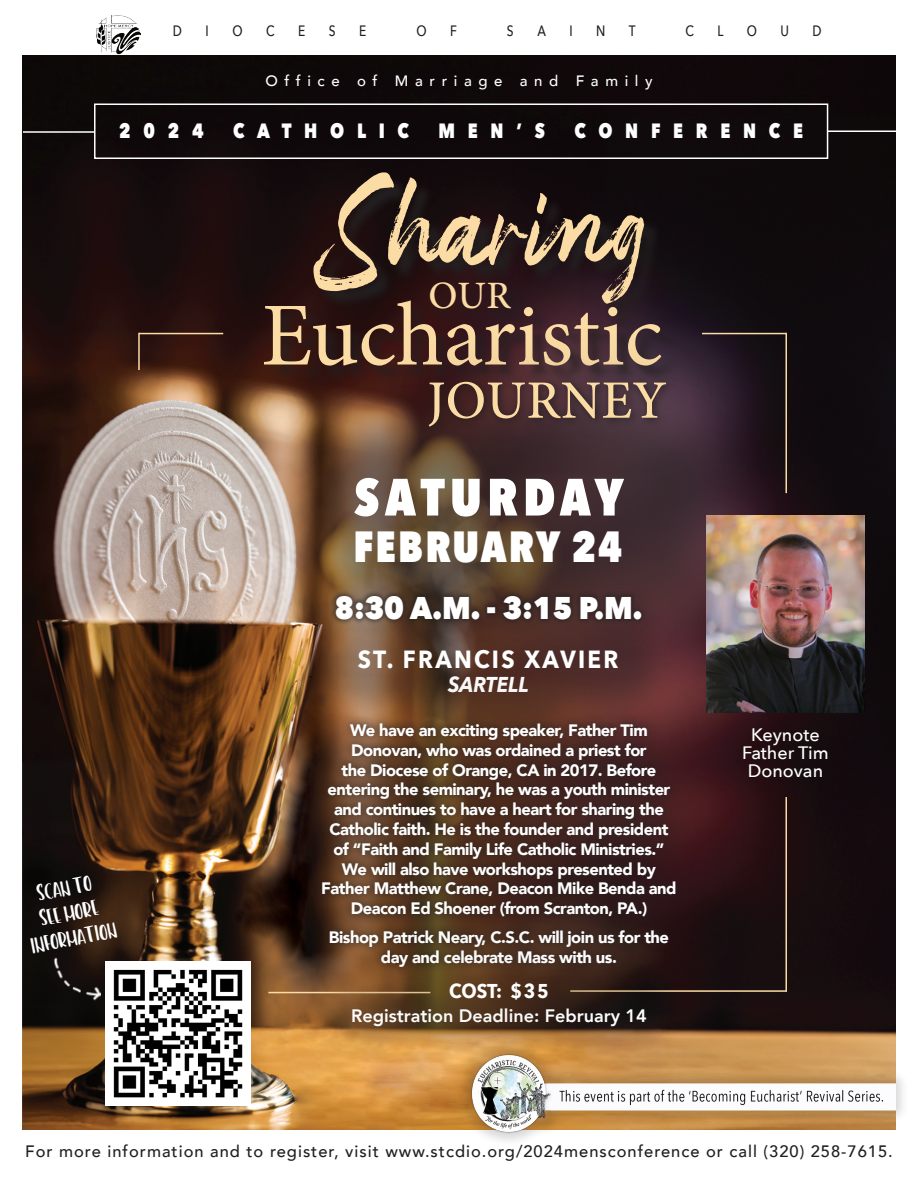
<style>
.page{position:relative;width:918px;height:1188px;background:#fff}
.page>*{position:absolute;margin:0;border:0;box-sizing:border-box;transform-origin:0 0}
.t1{font:90.45px "Space Outside";color:#fcdca5}
.t2{font:90px "Minion Pro";letter-spacing:-.005em;color:#fcdca5}
.t3{font:500 54px "Minion Pro";letter-spacing:.005em;color:#fcdca5}
.t4{font:800 51.9px "Avenir Next Condensed";letter-spacing:.11em;color:#fff}
.t5{font:800 43.5px "Avenir Next Condensed";letter-spacing:.05em;color:#fff}
.t6{font:500 38.7px "Minion Pro";color:#fcdca5}
.t7{font:800 31.35px "Avenir Next";color:#fff;scale:.91 1}
.t8{font:700 24.75px "Avenir Next";letter-spacing:.1em;color:#fff;scale:.91 1}
.t9{font:italic 700 21.45px "Avenir Next";color:#fff;scale:.91 1}
.t10{font:21px "Amastery Hand";color:#fff;scale:1.11 1}
.t11{font:800 20.7px "Avenir Next";letter-spacing:.77em;color:#fff;scale:.8 1}
.t12{font:700 19.95px "Avenir Next";letter-spacing:-.005em;color:#fff;scale:.9 1}
.t13{font:800 18px "Avenir";color:#fff}
.t14{font:500 18px/18px "Avenir Next";color:#fff;text-align:center}
.t15{font:900 16.5px/19.8px "Avenir";letter-spacing:-.03em;color:#fff;text-align:center}
.t16{font:500 16.5px "Avenir";letter-spacing:.06em;color:#231f20}
.t17{font:500 15px "Avenir";letter-spacing:.44em;color:#fff}
.t18{font:500 15px "Avenir Next";color:#231f20;scale:.8 1}
.s1{font-size:107.55px}
</style>
<div class="page">
<img style="left:23px;top:56px;width:872px;height:1073px">
<img style="left:707px;top:515px;width:157px;height:197px">
<div style="left:94px;top:104px;width:734px;height:55px;border:2px solid #fff"></div>
<hr style="left:23px;top:131px;width:71px;height:2px;background:#fff">
<hr style="left:827px;top:130px;width:71px;height:2px;background:#fff">
<hr style="left:702px;top:333px;width:84px;height:1px;background:#fcdca5">
<hr style="left:785px;top:333px;width:2px;height:160px;background:#fcdca5">
<hr style="left:139px;top:333px;width:84px;height:1px;background:#fcdca5">
<hr style="left:138px;top:333px;width:2px;height:37px;background:#fcdca5">
<div style="left:284px;top:380px;width:464px;height:281px;background:#231f20;opacity:.61"></div>
<div style="left:308px;top:598px;width:370px;height:155px;background:#231f20;opacity:.43"></div>
<div style="left:321px;top:582px;width:345px;height:62px;background:#231f20;opacity:.19"></div>
<div style="left:330px;top:590px;width:318px;height:36px;background:#231f20;opacity:.53"></div>
<hr style="left:570px;top:990px;width:216px;height:2px;background:#fcdca5">
<hr style="left:785px;top:797px;width:2px;height:195px;background:#fcdca5">
<div style="left:457px;top:1039px;width:453px;height:109px;background:#231f20;opacity:.18"></div>
<img style="left:471px;top:1053px;width:424px;height:81px">
<img style="left:96px;top:15px;width:44px;height:48px">
<svg style="left:272px;top:671px;width:454px;height:346px;background:#533124"></svg>
<svg style="left:313px;top:714px;width:372px;height:261px;background:#492c21"></svg>
<hr style="left:268px;top:992px;width:162px;height:1px;background:#fcdca5">
<svg style="left:316px;top:175px;width:347px;height:127px;background:#1c1013"></svg>
<div style="left:432px;top:285px;width:97px;height:42px;background:#2e141a"></div>
<div style="left:266px;top:302px;width:412px;height:81px;background:#231f20;opacity:.75"></div>
<div style="left:379px;top:328px;width:341px;height:154px;background:#231f20;opacity:.75"></div>
<div style="left:317px;top:973px;width:364px;height:88px;background:#231f20;opacity:.34"></div>
<svg style="left:350px;top:864px;width:297px;height:255px;background:#765638"></svg>
<img style="left:106px;top:961px;width:145px;height:145px">
<img style="left:53px;top:953px;width:48px;height:49px">
<p class="t18" style="left:173px;top:18px;width:13px">D</p>
<p class="t18" style="left:206px;top:18px;width:6px">I</p>
<p class="t18" style="left:232px;top:18px;width:14px">O</p>
<p class="t18" style="left:266px;top:18px;width:12px">C</p>
<p class="t18" style="left:298px;top:18px;width:11px">E</p>
<p class="t18" style="left:329px;top:18px;width:10px">S</p>
<p class="t18" style="left:359px;top:18px;width:11px">E</p>
<p class="t18" style="left:416px;top:18px;width:14px">O</p>
<p class="t18" style="left:450px;top:18px;width:10px">F</p>
<p class="t18" style="left:507px;top:18px;width:10px">S</p>
<p class="t18" style="left:537px;top:18px;width:12px">A</p>
<p class="t18" style="left:569px;top:18px;width:6px">I</p>
<p class="t18" style="left:596px;top:18px;width:13px">N</p>
<p class="t18" style="left:629px;top:18px;width:10px">T</p>
<p class="t18" style="left:686px;top:18px;width:12px">C</p>
<p class="t18" style="left:718px;top:18px;width:9px">L</p>
<p class="t18" style="left:747px;top:18px;width:14px">O</p>
<p class="t18" style="left:781px;top:18px;width:12px">U</p>
<p class="t18" style="left:813px;top:18px;width:13px">D</p>
<p class="t17" style="left:265px;top:67px;width:389px">Office of Marriage and Family</p>
<p class="t11" style="left:119px;top:118px;width:107px">2024</p>
<p class="t11" style="left:233px;top:118px;width:221px">CATHOLIC</p>
<p class="t11" style="left:439px;top:118px;width:134px">MEN’S</p>
<p class="t11" style="left:574px;top:118px;width:287px">CONFERENCE</p>
<p class="t1" style="left:310px;top:177px;width:343px"><span class="s1">S</span>haring</p>
<p class="t6" style="left:428px;top:270px;width:84px">OUR</p>
<p class="t2" style="left:261px;top:275px;width:403px">Eucharistic</p>
<p class="t3" style="left:427px;top:364px;width:241px">JOURNEY</p>
<p class="t4" style="left:354px;top:465px;width:270px">SATURDAY</p>
<p class="t5" style="left:354px;top:520px;width:271px">FEBRUARY 24</p>
<p class="t7" style="left:334px;top:589px;width:340px">8:30 A.M. - 3:15 P.M.</p>
<p class="t10" style="left:35px;top:881px;width:51px;rotate:-11deg">Scan to</p>
<p class="t10" style="left:37px;top:906px;width:56px;rotate:-11deg">See more</p>
<p class="t10" style="left:29px;top:933px;width:80px;rotate:-11deg">information</p>
<p class="t8" style="left:358px;top:638px;width:288px">ST. FRANCIS XAVIER</p>
<p class="t9" style="left:448px;top:666px;width:90px">SARTELL</p>
<p class="t15" style="left:321px;top:720px;width:357px">We have an exciting speaker, Father Tim Donovan, who was ordained a priest for<br>the Diocese of Orange, CA in 2017. Before entering the seminary, he was a youth minister and continues to have a heart for sharing the Catholic faith. He is the founder and president of “Faith and Family Life Catholic Ministries.” We will also have workshops presented by Father Matthew Crane, Deacon Mike Benda and Deacon Ed Shoener (from Scranton, PA.)</p>
<p class="t15" style="left:329px;top:927px;width:342px">Bishop Patrick Neary, C.S.C. will join us for the day and celebrate Mass with us.</p>
<p class="t12" style="left:449px;top:974px;width:112px">COST: $35</p>
<p class="t13" style="left:351px;top:1001px;width:297px">Registration Deadline: February 14</p>
<p class="t14" style="left:742px;top:725px;width:88px">Keynote<br>Father Tim<br>Donovan</p>
<p class="t16" style="left:25px;top:1137px;width:869px">For more information and to register, visit www.stcdio.org/2024mensconference or call (320) 258-7615.</p>
</div>
